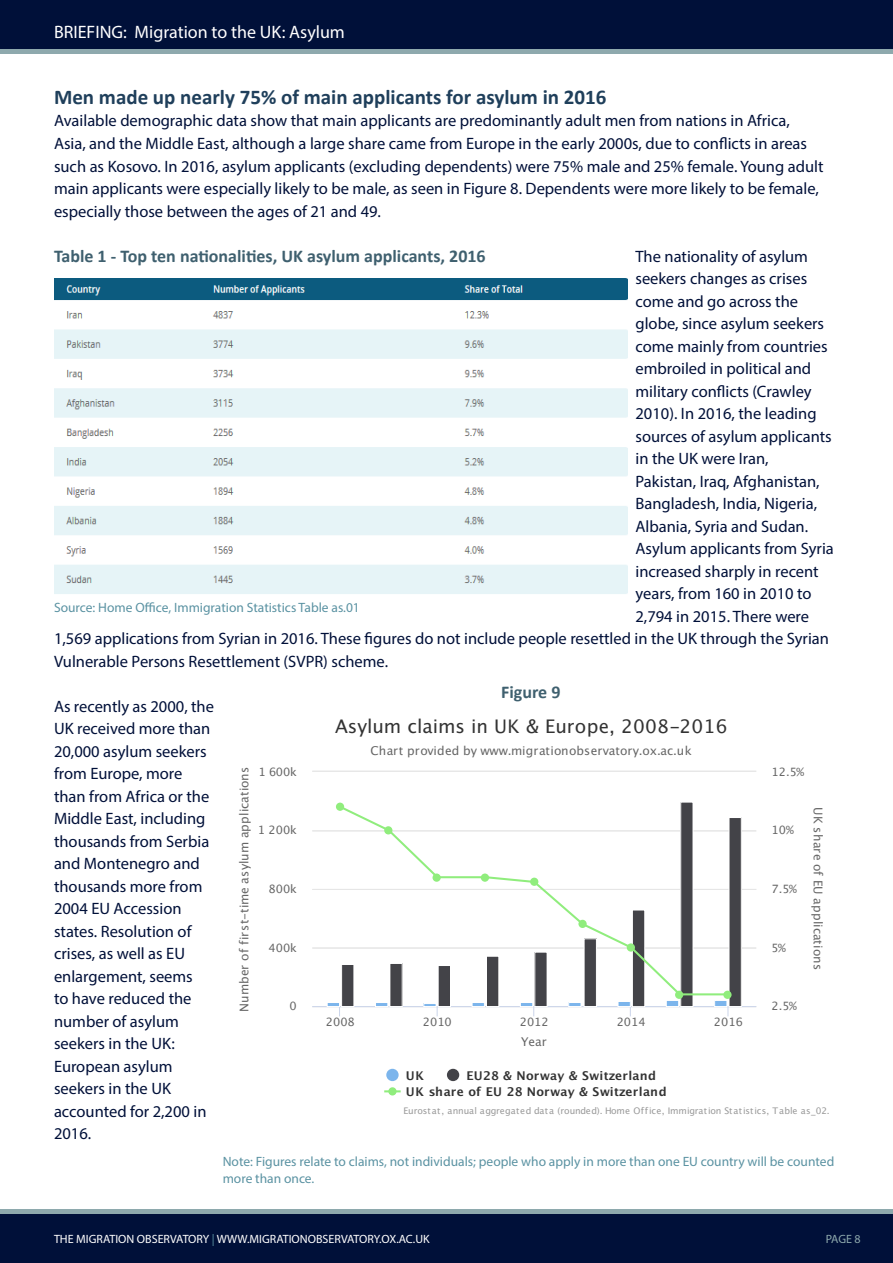
<style>
.page{position:relative;width:893px;height:1263px;background:#fff}
.page>*{position:absolute;margin:0;border:0;box-sizing:border-box;transform-origin:0 0}
.t1{font:700 21px "Calibri";color:#1f3f5b}
.t2{font:18.6px "Lucida Grande";letter-spacing:.005em;color:#333}
.t3{font:700 18px "Calibri";color:#3f606f}
.t4{font:18px "Myriad Pro";color:#fff}
.t5{font:16.5px/22.5px "Myriad Pro";color:#001039}
.t6{font:13.5px/16.5px "Myriad Pro";color:#5a92a2}
.t7{font:12px "Lucida Grande";letter-spacing:.01em;color:#666}
.t8{font:12px "Myriad Pro";color:#fff}
.t9{font:700 12px/15.5px "Lucida Grande";letter-spacing:.015em;color:#333}
.t10{font:12px "Myriad Pro";color:#8ea9ad}
.t11{font:11.4px "Lucida Grande";color:#666}
.t12{font:9px "Lucida Grande";letter-spacing:-.005em;color:#999}
.s1{color:#5a92a2}
</style>
<div class="page">
<div style="left:0;top:1213px;width:893px;height:50px;background:#001039"></div>
<div style="left:0;top:0;width:893px;height:50px;background:#001039"></div>
<hr style="left:0;top:50px;width:893px;height:4px;background:#8ea9ad">
<hr style="left:0;top:1209px;width:893px;height:4px;background:#8ea9ad">
<hr style="left:312px;top:947px;width:444px;height:1px;background:#e6e6e6">
<hr style="left:312px;top:889px;width:444px;height:1px;background:#e6e6e6">
<hr style="left:312px;top:830px;width:444px;height:1px;background:#e6e6e6">
<hr style="left:312px;top:771px;width:444px;height:1px;background:#e6e6e6">
<hr style="left:312px;top:1006px;width:444px;height:1px;background:#ccd6eb">
<svg style="left:327px;top:996px;width:27px;height:20px"></svg>
<svg style="left:376px;top:996px;width:27px;height:10px"></svg>
<svg style="left:423px;top:996px;width:28px;height:20px"></svg>
<svg style="left:472px;top:996px;width:27px;height:10px"></svg>
<svg style="left:520px;top:996px;width:28px;height:20px"></svg>
<svg style="left:568px;top:996px;width:28px;height:10px"></svg>
<svg style="left:617px;top:996px;width:28px;height:20px"></svg>
<svg style="left:666px;top:802px;width:27px;height:204px"></svg>
<svg style="left:714px;top:817px;width:28px;height:199px;background:#6b6c71"></svg>
<svg style="left:338px;top:804px;width:392px;height:192px"></svg>
<div style="left:336px;top:803px;width:8px;height:8px;background:#90ed7d;border-radius:50%"></div>
<div style="left:384px;top:826px;width:8px;height:8px;background:#90ed7d;border-radius:50%"></div>
<div style="left:432px;top:873px;width:9px;height:9px;background:#90ed7d;border-radius:50%"></div>
<div style="left:481px;top:873px;width:8px;height:9px;background:#90ed7d;border-radius:50%"></div>
<div style="left:530px;top:878px;width:8px;height:8px;background:#90ed7d;border-radius:50%"></div>
<div style="left:578px;top:920px;width:9px;height:8px;background:#90ed7d;border-radius:50%"></div>
<div style="left:627px;top:943px;width:8px;height:9px;background:#90ed7d;border-radius:50%"></div>
<div style="left:675px;top:991px;width:8px;height:8px;background:#90ed7d;border-radius:50%"></div>
<div style="left:723px;top:991px;width:9px;height:8px;background:#90ed7d;border-radius:50%"></div>
<div style="left:386px;top:1069px;width:13px;height:12px;background:#7cb5ec;border-radius:50%"></div>
<div style="left:447px;top:1069px;width:12px;height:12px;background:#434348;border-radius:50%"></div>
<svg style="left:384px;top:1090px;width:17px;height:2px"></svg>
<div style="left:388px;top:1087px;width:9px;height:8px;background:#90ed7d;border-radius:50%"></div>
<img style="left:54px;top:278px;width:573px;height:316px">
<p class="t4" style="left:54px;top:20px;width:292px">BRIEFING: Migration to the UK: Asylum</p>
<p class="t1" style="left:54px;top:84px;width:554px">Men made up nearly 75% of main applicants for asylum in 2016</p>
<p class="t5" style="left:54px;top:109px;width:771px">Available demographic data show that main applicants are predominantly adult men from nations in Africa, Asia, and the Middle East, although a large share came from Europe in the early 2000s, due to conflicts in areas such as Kosovo. In 2016, asylum applicants (excluding dependents) were 75% male and 25% female. Young adult main applicants were especially likely to be male, as seen in Figure 8. Dependents were more likely to be female, especially those between the ages of 21 and 49.</p>
<p class="t5" style="left:635px;top:244px;width:174px">The nationality of asylum</p>
<p class="t5" style="left:635px;top:267px;width:173px">seekers changes as crises</p>
<p class="t5" style="left:635px;top:289px;width:164px">come and go across the</p>
<p class="t5" style="left:635px;top:312px;width:190px">globe, since asylum seekers</p>
<p class="t5" style="left:635px;top:334px;width:194px">come mainly from countries</p>
<p class="t5" style="left:635px;top:357px;width:177px">embroiled in political and</p>
<p class="t5" style="left:635px;top:379px;width:178px">military conflicts (Crawley</p>
<p class="t5" style="left:635px;top:402px;width:183px">2010). In 2016, the leading</p>
<p class="t5" style="left:635px;top:425px;width:198px">sources of asylum applicants</p>
<p class="t5" style="left:635px;top:447px;width:135px">in the UK were Iran,</p>
<p class="t5" style="left:635px;top:470px;width:186px">Pakistan, Iraq, Afghanistan,</p>
<p class="t5" style="left:635px;top:492px;width:183px">Bangladesh, India, Nigeria,</p>
<p class="t5" style="left:635px;top:515px;width:174px">Albania, Syria and Sudan.</p>
<p class="t5" style="left:635px;top:537px;width:200px">Asylum applicants from Syria</p>
<p class="t5" style="left:635px;top:560px;width:185px">increased sharply in recent</p>
<p class="t5" style="left:635px;top:582px;width:178px">years, from 160 in 2010 to</p>
<p class="t5" style="left:635px;top:605px;width:175px">2,794 in 2015. There were</p>
<p class="t5" style="left:54px;top:627px;width:776px">1,569 applications from Syrian in 2016. These figures do not include people resettled in the UK through the Syrian</p>
<p class="t5" style="left:54px;top:650px;width:336px">Vulnerable Persons Resettlement (SVPR) scheme.</p>
<p class="t5" style="left:54px;top:695px;width:162px">As recently as 2000, the<br>UK received more than<br>20,000 asylum seekers from Europe, more than from Africa or the<br>Middle East, including thousands from Serbia and Montenegro and thousands more from<br>2004 EU Accession states. Resolution of crises, as well as EU enlargement, seems<br>to have reduced the number of asylum seekers in the UK:<br>European asylum seekers in the UK accounted for 2,200 in<br>2016.</p>
<p class="t3" style="left:54px;top:245px;width:433px">Table 1 - Top ten nationalities, UK asylum applicants, 2016</p>
<p class="t6" style="left:54px;top:599px;width:307px">Source: Home Office, Immigration Statistics Table as.01</p>
<p class="t3" style="left:501px;top:680px;width:61px">Figure 9</p>
<p class="t2" style="left:335px;top:718px;width:394px">Asylum claims in UK &amp; Europe, 2008-2016</p>
<p class="t7" style="left:370px;top:746px;width:323px">Chart provided by www.migrationobservatory.ox.ac.uk</p>
<p class="t11" style="left:258px;top:767px;width:40px">1 600k</p>
<p class="t11" style="left:772px;top:767px;width:34px">12.5%</p>
<p class="t7" style="left:239px;top:1012px;width:247px;rotate:-90deg">Number of first-time asylum applications</p>
<p class="t7" style="left:823px;top:807px;width:164px;rotate:90deg">UK share of EU applications</p>
<p class="t11" style="left:258px;top:825px;width:41px">1 200k</p>
<p class="t11" style="left:772px;top:825px;width:24px">10%</p>
<p class="t11" style="left:269px;top:884px;width:30px">800k</p>
<p class="t11" style="left:772px;top:884px;width:27px">7.5%</p>
<p class="t11" style="left:269px;top:943px;width:30px">400k</p>
<p class="t11" style="left:772px;top:943px;width:16px">5%</p>
<p class="t11" style="left:290px;top:1001px;width:9px">0</p>
<p class="t11" style="left:772px;top:1001px;width:27px">2.5%</p>
<p class="t11" style="left:326px;top:1017px;width:30px">2008</p>
<p class="t11" style="left:423px;top:1017px;width:30px">2010</p>
<p class="t11" style="left:520px;top:1017px;width:30px">2012</p>
<p class="t11" style="left:617px;top:1017px;width:30px">2014</p>
<p class="t11" style="left:714px;top:1017px;width:30px">2016</p>
<p class="t7" style="left:521px;top:1037px;width:27px">Year</p>
<p class="t9" style="left:406px;top:1069px;width:262px;text-indent:61px">EU28 &amp; Norway &amp; Switzerland<br>UK share of EU 28 Norway &amp; Switzerland</p>
<p class="t9" style="left:406px;top:1069px;width:20px">UK</p>
<p class="t12" style="left:403px;top:1107px;width:428px">Eurostat, annual aggregated data (rounded). Home Office, Immigration Statistics, Table as_02.</p>
<p class="t6" style="left:223px;top:1153px;width:613px">Note: Figures relate to claims, not individuals; people who apply in more than one EU country will be counted more than once.</p>
<p class="t8" style="left:54px;top:1231px;width:377px">THE MIGRATION OBSERVATORY <span class="s1">|</span> WWW.MIGRATIONOBSERVATORY.OX.AC.UK</p>
<p class="t10" style="left:826px;top:1231px;width:36px">PAGE 8</p>
</div>
